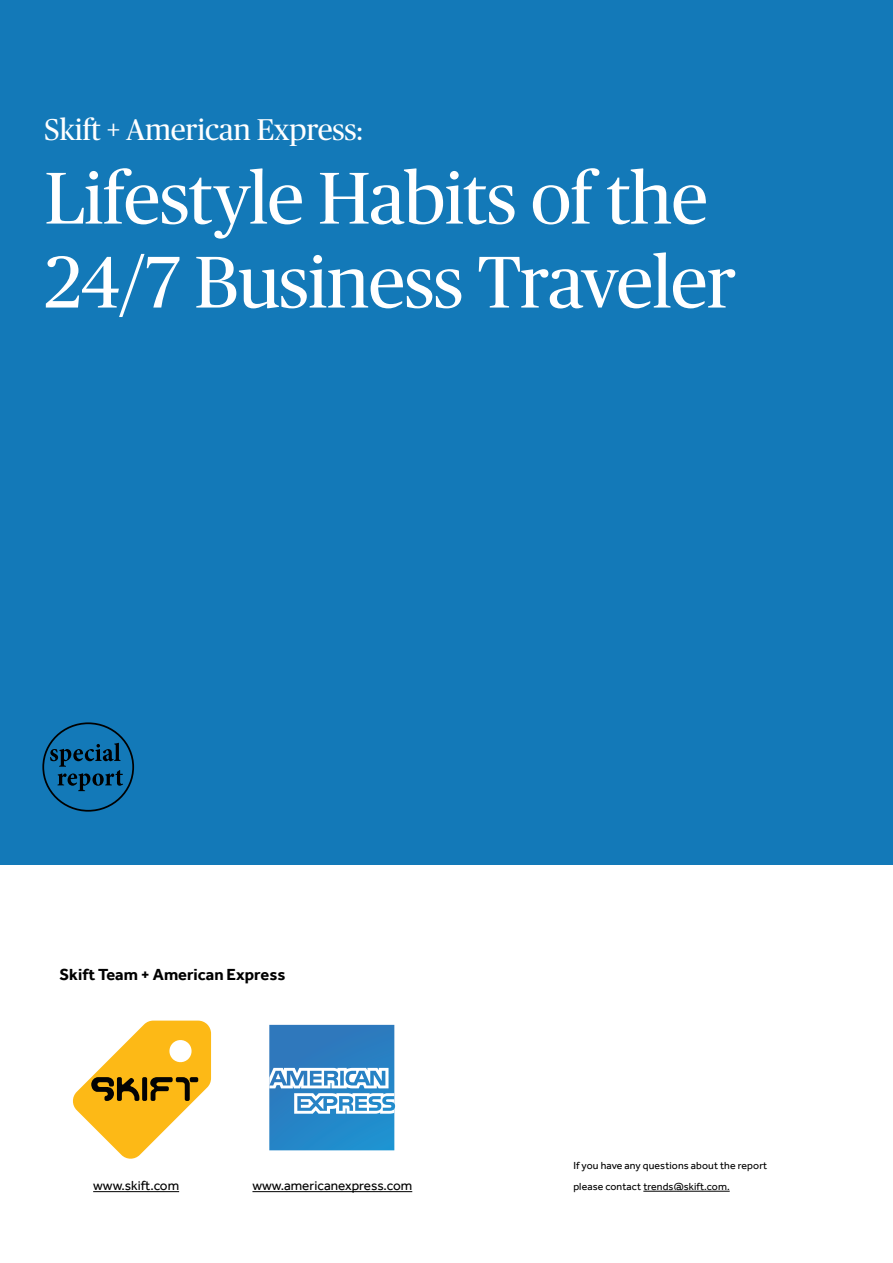
<style>
.page{position:relative;width:893px;height:1263px;background:#fff}
.page>*{position:absolute;margin:0;border:0;box-sizing:border-box;transform-origin:0 0}
.t1{font:73.05px/84px "Publico Headline";letter-spacing:-.01em;color:#fff}
.t2{font:30px "Publico Headline";letter-spacing:-.01em;color:#fff}
.t3{font:700 16.5px "Effra";color:#000}
.t4{font:13.5px "Effra";color:#000}
.t5{font:10.5px/21px "Effra";letter-spacing:.01em;color:#000}
</style>
<div class="page">
<div style="left:0;top:0;width:893px;height:864px;background:#1379b8"></div>
<hr style="left:93px;top:1191px;width:86px;height:1px;background:#000">
<hr style="left:252px;top:1191px;width:160px;height:1px;background:#000">
<hr style="left:643px;top:1191px;width:87px;height:1px;background:#000">
<svg style="left:269px;top:1025px;width:126px;height:125px;background:#4b96cd"></svg>
<svg style="left:73px;top:1020px;width:138px;height:139px"></svg>
<svg style="left:42px;top:722px;width:92px;height:90px"></svg>
<h2 class="t2" style="left:45px;top:108px;width:320px">Skift + American Express:</h2>
<h1 class="t1" style="left:45px;top:152px;width:693px">Lifestyle Habits of the<br>24/7 Business Traveler</h1>
<h3 class="t3" style="left:60px;top:964px;width:227px">Skift Team + American Express</h3>
<p class="t4" style="left:93px;top:1177px;width:87px">www.skift.com</p>
<p class="t4" style="left:252px;top:1177px;width:161px">www.americanexpress.com</p>
<p class="t5" style="left:573px;top:1154px;width:195px">If you have any questions about the report please contact trends@skift.com.</p>
</div>
